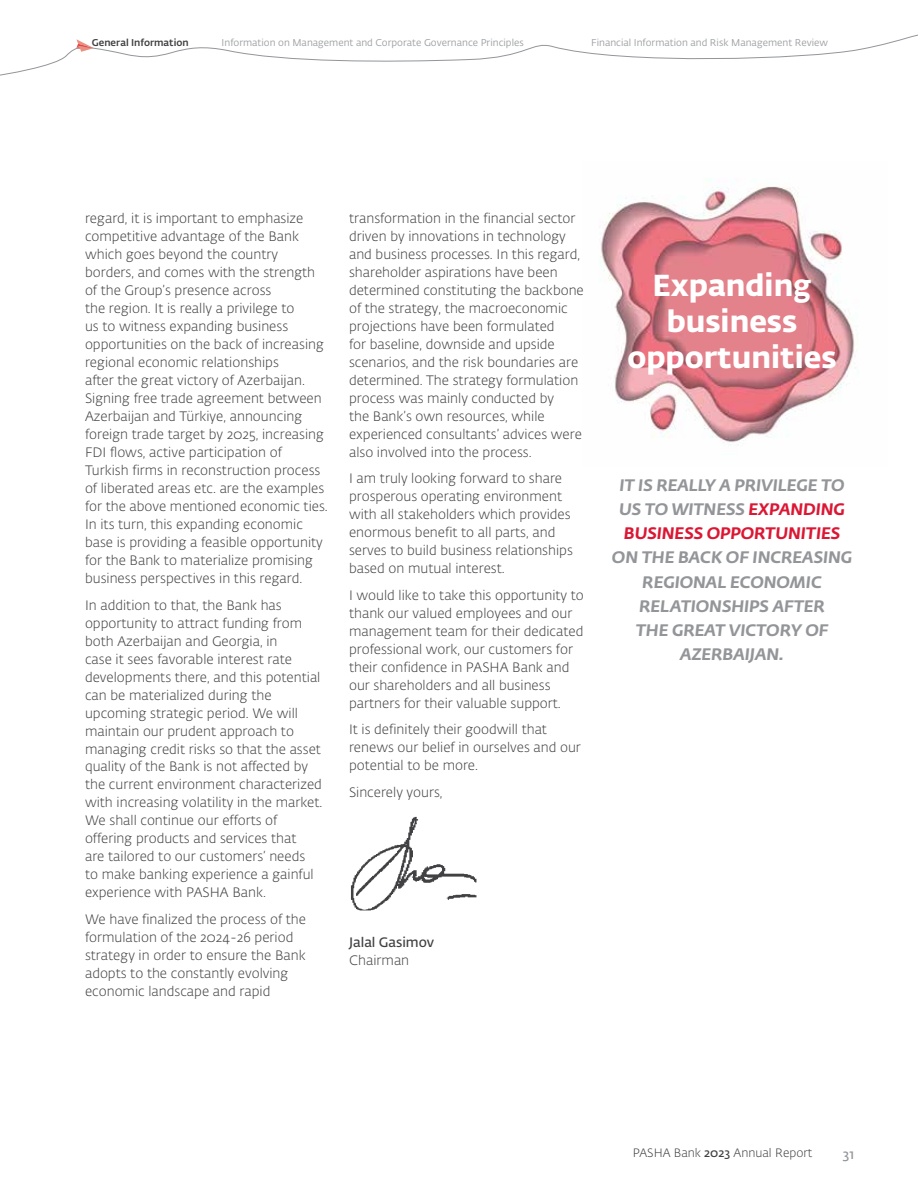
<style>
.page{position:relative;width:918px;height:1188px;background:#fff}
.page>*{position:absolute;margin:0;border:0;box-sizing:border-box;transform-origin:0 0}
.t1{font:700 30px/36px "Fedra Sans Alt Pro";color:#fff;text-align:center}
.t2{font:italic 700 16.5px/24px "Fedra Sans Alt Pro";color:#939598;text-align:justify}
.t3{font:300 13.5px/18px "Fedra Sans Alt Pro";color:#414042}
.t4{font:600 13.5px "Fedra Sans Alt Pro";color:#414042}
.t5{font:600 13.5px "Fedra Sans Alt Pro";color:#939598}
.t6{font:300 12px "Fedra Sans Alt Pro";color:#414042}
.t7{font:9.75px "Fedra Sans Alt Pro";color:#9d9fa2}
.t8{font:500 9.75px "Fedra Sans Alt Pro";color:#414042}
.s1{color:#db1734}
.s2{font-weight:600}
</style>
<div class="page">
<img style="left:599px;top:179px;width:257px;height:264px">
<img style="left:350px;top:816px;width:127px;height:95px">
<svg style="left:0;top:34px;width:918px;height:41px"></svg>
<p class="t8" style="left:92px;top:35px;width:98px">General Information</p>
<p class="t7" style="left:222px;top:35px;width:304px">Information on Management and Corporate Governance Principles</p>
<p class="t7" style="left:591px;top:36px;width:238px">Financial Information and Risk Management Review</p>
<p class="t3" style="left:85px;top:209px;width:244px">regard, it is important to emphasize competitive advantage of the Bank which goes beyond the country borders, and comes with the strength of the Group’s presence across<br>the region. It is really a privilege to<br>us to witness expanding business opportunities on the back of increasing regional economic relationships<br>after the great victory of Azerbaijan.<br>Signing free trade agreement between Azerbaijan and Türkiye, announcing foreign trade target by 2025, increasing FDI flows, active participation of Turkish firms in reconstruction process of liberated areas etc. are the examples for the above mentioned economic ties.<br>In its turn, this expanding economic base is providing a feasible opportunity for the Bank to materialize promising business perspectives in this regard.</p>
<p class="t3" style="left:85px;top:596px;width:239px">In addition to that, the Bank has opportunity to attract funding from both Azerbaijan and Georgia, in<br>case it sees favorable interest rate developments there, and this potential can be materialized during the upcoming strategic period. We will maintain our prudent approach to managing credit risks so that the asset quality of the Bank is not affected by the current environment characterized with increasing volatility in the market.<br>We shall continue our efforts of offering products and services that<br>are tailored to our customers’ needs<br>to make banking experience a gainful experience with PASHA Bank.</p>
<p class="t3" style="left:85px;top:910px;width:222px">We have finalized the process of the formulation of the 2024- 26 period strategy in order to ensure the Bank adopts to the constantly evolving economic landscape and rapid</p>
<p class="t3" style="left:349px;top:209px;width:236px">transformation in the financial sector driven by innovations in technology and business processes. In this regard, shareholder aspirations have been determined constituting the backbone of the strategy, the macroeconomic projections have been formulated<br>for baseline, downside and upside scenarios, and the risk boundaries are determined. The strategy formulation process was mainly conducted by<br>the Bank’s own resources, while experienced consultants’ advices were also involved into the process.</p>
<p class="t3" style="left:349px;top:469px;width:225px">I am truly looking forward to share prosperous operating environment with all stakeholders which provides enormous benefit to all parts, and serves to build business relationships based on mutual interest.</p>
<p class="t3" style="left:349px;top:586px;width:236px">I would like to take this opportunity to thank our valued employees and our management team for their dedicated professional work, our customers for their confidence in PASHA Bank and our shareholders and all business partners for their valuable support.</p>
<p class="t3" style="left:349px;top:720px;width:233px">It is definitely their goodwill that renews our belief in ourselves and our potential to be more.</p>
<p class="t3" style="left:349px;top:783px;width:95px">Sincerely yours,</p>
<p class="t4" style="left:349px;top:933px;width:87px">Jalal Gasimov</p>
<p class="t3" style="left:349px;top:951px;width:62px">Chairman</p>
<h1 class="t1" style="left:627px;top:265px;width:211px">Expanding business opportunities</h1>
<p class="t2" style="left:619px;top:473px;width:227px">IT IS REALLY A PRIVILEGE TO US TO WITNESS <span class="s1">EXPANDING BUSINESS OPPORTUNITIES</span></p>
<p class="t2" style="left:612px;top:545px;width:242px;text-align:center">ON THE BACK OF INCREASING<br>REGIONAL ECONOMIC<br>RELATIONSHIPS AFTER<br>THE GREAT VICTORY OF<br>AZERBAIJAN.</p>
<p class="t6" style="left:633px;top:1145px;width:181px">PASHA Bank <span class="s2">2023</span> Annual Report</p>
<p class="t5" style="left:843px;top:1144px;width:13px">31</p>
</div>
